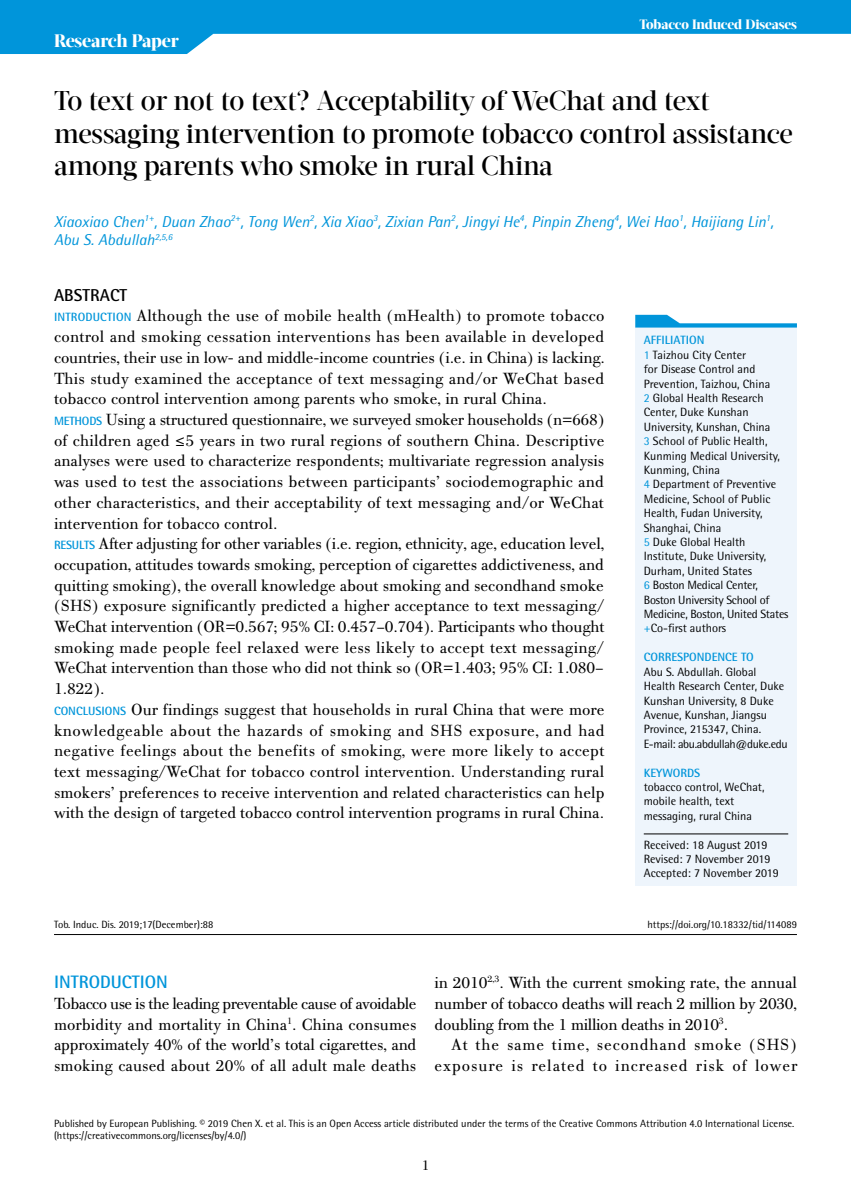
<style>
.page{position:relative;width:851px;height:1191px;background:#fff}
.page>*{position:absolute;margin:0;border:0;box-sizing:border-box;transform-origin:0 0}
.t1{font:500 27px/32.4px "Acta Display W04";letter-spacing:-.015em;color:#000}
.t2{font:800 18px "Acta Display W04";letter-spacing:-.01em;color:#fff}
.t3{font:700 18px "Rotis Semi Sans Hel";color:#0095da}
.t4{font:17.25px/20.7px "PF Bodoni Text";color:#000;text-align:justify}
.t5{font:17.25px/20.7px "PF Bodoni Text";letter-spacing:.055em;color:#000;text-align:right}
.t6{font:700 17.25px "Rotis Semi Sans Hel";color:#000}
.t7{font:italic 15.75px/18.9px "Rotis Semi Sans Hel";color:#0095da}
.t8{font:15px "PF Bodoni Text";color:#000}
.t9{font:800 13.5px "Acta Display W04";letter-spacing:-.01em;color:#fff}
.t10{font:12px/14.4px "Rotis Semi Sans Hel";color:#000}
.t11{font:700 12px "Rotis Semi Sans Hel";color:#0095da}
.t12{font:10.5px/12.6px "Rotis Semi Sans Hel";color:#000}
.s1{font-family:"Rotis Semi Sans Hel";font-weight:700;font-size:12px;color:#0095da}
.s2{font-family:"Georgia";font-size:16.5px}
.s3{font-weight:700;color:#0095da}
.s4{color:#0095da}
</style>
<div class="page">
<svg style="left:0;top:0;width:850px;height:54px;fill:#0095da"></svg>
<div style="left:635px;top:327px;width:161px;height:559px;background:#eef5fc"></div>
<hr style="left:643px;top:833px;width:145px;height:1px;background:#000">
<svg style="left:635px;top:315px;width:161px;height:12px"></svg>
<hr style="left:54px;top:934px;width:742px;height:1px;background:#000">
<p class="t2" style="left:54px;top:30px;width:126px">Research Paper</p>
<p class="t9" style="left:639px;top:17px;width:159px">Tobacco Induced Diseases</p>
<h1 class="t1" style="left:54px;top:85px;width:740px">To text or not to text? Acceptability of WeChat and text messaging intervention to promote tobacco control assistance among parents who smoke in rural China</h1>
<p class="t7" style="left:54px;top:211px;width:721px">Xiaoxiao Chen<sup>1+</sup>, Duan Zhao<sup>2+</sup>, Tong Wen<sup>2</sup>, Xia Xiao<sup>3</sup>, Zixian Pan<sup>2</sup>, Jingyi He<sup>4</sup>, Pinpin Zheng<sup>4</sup>, Wei Hao<sup>1</sup>, Haijiang Lin<sup>1</sup>,<br>Abu S. Abdullah<sup>2,5,6</sup></p>
<p class="t6" style="left:54px;top:284px;width:75px">ABSTRACT</p>
<p class="t4" style="left:54px;top:306px;width:552px;text-align:left"><span class="s1">INTRODUCTION</span> Although the use of mobile health (mHealth) to promote tobacco control and smoking cessation interventions has been available in developed countries, their use in low- and middle-income countries (i.e. in China) is lacking.<br>This study examined the acceptance of text messaging and/or WeChat based tobacco control intervention among parents who smoke, in rural China.<br><span class="s1">METHODS</span> Using a structured questionnaire, we surveyed smoker households (n=668) of children aged <span class="s2">≤</span>5 years in two rural regions of southern China. Descriptive analyses were used to characterize respondents; multivariate regression analysis was used to test the associations between participants’ sociodemographic and other characteristics, and their acceptability of text messaging and/or WeChat intervention for tobacco control.<br><span class="s1">RESULTS</span> After adjusting for other variables (i.e. region, ethnicity, age, education level, occupation, attitudes towards smoking, perception of cigarettes addictiveness, and quitting smoking), the overall knowledge about smoking and secondhand smoke (SHS) exposure significantly predicted a higher acceptance to text messaging/ WeChat intervention (OR=0.567; 95% CI: 0.457–0.704). Participants who thought smoking made people feel relaxed were less likely to accept text messaging/ WeChat intervention than those who did not think so (OR=1.403; 95% CI: 1.080– 1.822).<br><span class="s1">CONCLUSIONS</span> Our findings suggest that households in rural China that were more knowledgeable about the hazards of smoking and SHS exposure, and had negative feelings about the benefits of smoking, were more likely to accept text messaging/WeChat for tobacco control intervention. Understanding rural smokers’ preferences to receive intervention and related characteristics can help with the design of targeted tobacco control intervention programs in rural China.</p>
<p class="t10" style="left:643px;top:333px;width:146px"><span class="s3">AFFILIATION<br></span><span class="s4">1</span> Taizhou City Center<br>for Disease Control and<br>Prevention, Taizhou, China<br><span class="s4">2</span> Global Health Research<br>Center, Duke Kunshan<br>University, Kunshan, China<br><span class="s4">3</span> School of Public Health,<br>Kunming Medical University,<br>Kunming, China<br><span class="s4">4</span> Department of Preventive<br>Medicine, School of Public<br>Health, Fudan University,<br>Shanghai, China<br><span class="s4">5</span> Duke Global Health<br>Institute, Duke University,<br>Durham, United States<br><span class="s4">6</span> Boston Medical Center,<br>Boston University School of<br>Medicine, Boston, United States <span class="s4">+</span>Co-first authors</p>
<p class="t11" style="left:643px;top:650px;width:111px">CORRESPONDENCE TO</p>
<p class="t10" style="left:643px;top:664px;width:145px">Abu S. Abdullah. Global<br>Health Research Center, Duke<br>Kunshan University, 8 Duke<br>Avenue, Kunshan, Jiangsu<br>Province, 215347, China.<br>E-mail: abu.abdullah@duke.edu</p>
<p class="t11" style="left:643px;top:765px;width:58px">KEYWORDS</p>
<p class="t10" style="left:643px;top:779px;width:122px">tobacco control, WeChat, mobile health, text messaging, rural China</p>
<p class="t10" style="left:643px;top:837px;width:136px">Received: 18 August 2019<br>Revised: 7 November 2019<br>Accepted: 7 November 2019</p>
<p class="t12" style="left:54px;top:917px;width:161px">Tob. Induc. Dis. 2019;17(December):88</p>
<p class="t12" style="left:647px;top:917px;width:151px">https://doi.org/10.18332/tid/114089</p>
<p class="t3" style="left:54px;top:971px;width:115px">INTRODUCTION</p>
<p class="t4" style="left:54px;top:993px;width:364px">Tobacco use is the leading preventable cause of avoidable morbidity and mortality in China<sup>1</sup>. China consumes approximately 40% of the world’s total cigarettes, and smoking caused about 20% of all adult male deaths</p>
<p class="t4" style="left:434px;top:972px;width:364px">in 2010<sup>2,3</sup>. With the current smoking rate, the annual number of tobacco deaths will reach 2 million by 2030, doubling from the 1 million deaths in 2010<sup>3</sup>.</p>
<p class="t5" style="left:434px;top:1034px;width:364px">At the same time, secondhand smoke (SHS) exposure is related to increased risk of lower</p>
<p class="t12" style="left:54px;top:1116px;width:741px">Published by European Publishing. © 2019 Chen X. et al. This is an Open Access article distributed under the terms of the Creative Commons Attribution 4.0 International License. (https://creativecommons.org/licenses/by/4.0/)</p>
<p class="t8" style="left:421px;top:1156px;width:9px">1</p>
</div>
